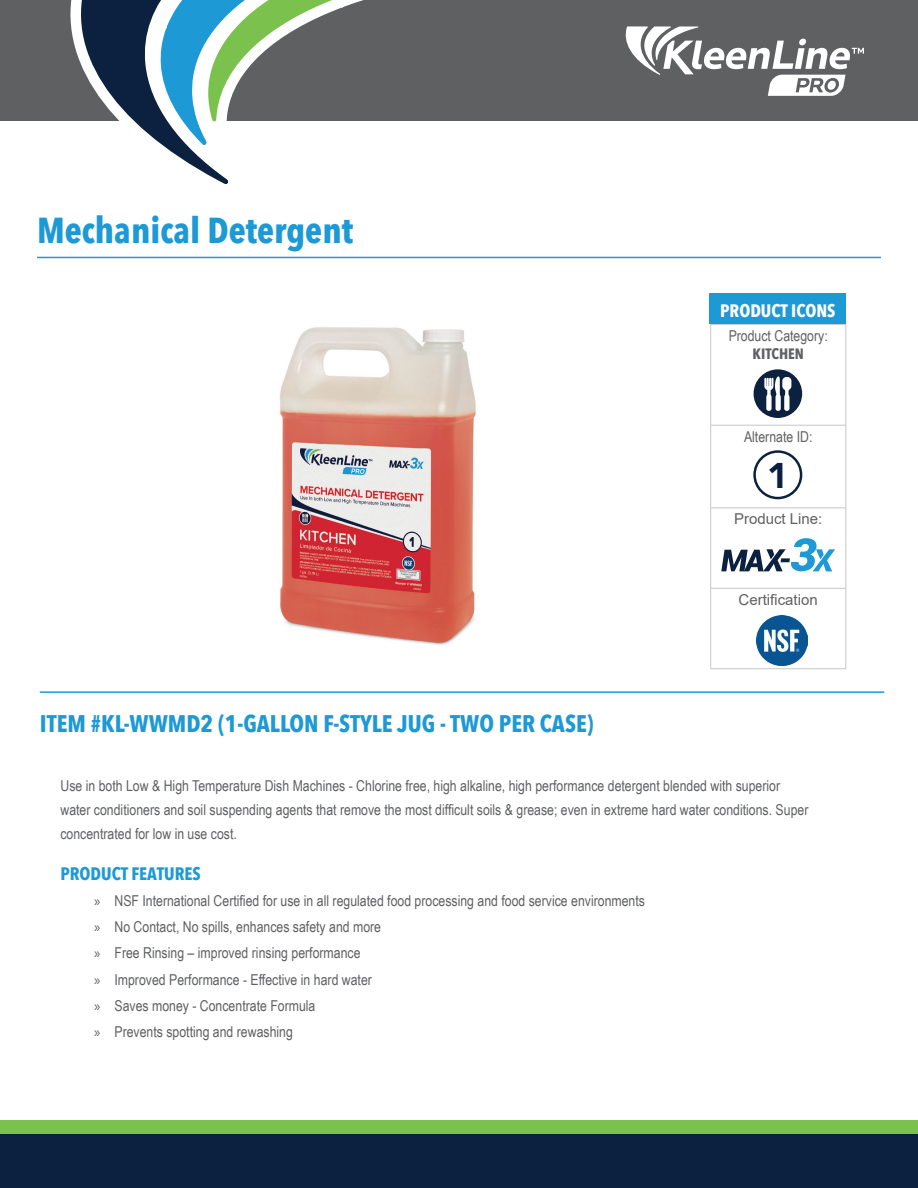
<style>
.page{position:relative;width:918px;height:1188px;background:#fff}
.page>*{position:absolute;margin:0;border:0;box-sizing:border-box;transform-origin:0 0}
.t1{font:700 36px "Avenir Next Condensed";color:#1d99d6}
.t2{font:900 35.7px "Avenir";color:#0b213f}
.t3{font:700 24px "Avenir Next Condensed";color:#1d99d6}
.t4{font:700 18px "Avenir Next Condensed";color:#1d99d6}
.t5{font:700 18px "Avenir Next Condensed";color:#fff}
.t6{font:15px/26.2px "Arial Narrow";color:#5f6062}
.t7{font:15px "Arial";color:#5f6062}
.t8{font:700 15px "Avenir Next Condensed";color:#5f6062}
.s1{font-family:"Myriad Pro"}
</style>
<div class="page">
<div style="left:0;top:0;width:918px;height:122px;background:#5f6062"></div>
<svg style="left:45px;top:0;width:362px;height:184px"></svg>
<svg style="left:625px;top:26px;width:239px;height:70px"></svg>
<div style="left:0;top:1120px;width:918px;height:68px;background:#7ac24d"></div>
<div style="left:0;top:1134px;width:918px;height:54px;background:#0b213f"></div>
<img style="left:280px;top:327px;width:196px;height:318px">
<hr style="left:37px;top:257px;width:844px;height:1px;background:#1d99d6">
<hr style="left:710px;top:425px;width:136px;height:1px;background:#c5c6c8">
<hr style="left:845px;top:325px;width:1px;height:100px;background:#c5c6c8">
<hr style="left:845px;top:426px;width:1px;height:81px;background:#c5c6c8">
<hr style="left:845px;top:508px;width:1px;height:80px;background:#c5c6c8">
<hr style="left:845px;top:589px;width:1px;height:79px;background:#c5c6c8">
<hr style="left:710px;top:324px;width:136px;height:1px;background:#c5c6c8">
<hr style="left:710px;top:325px;width:1px;height:100px;background:#c5c6c8">
<hr style="left:710px;top:426px;width:1px;height:81px;background:#c5c6c8">
<hr style="left:710px;top:507px;width:136px;height:1px;background:#c5c6c8">
<hr style="left:710px;top:508px;width:1px;height:80px;background:#c5c6c8">
<hr style="left:710px;top:588px;width:136px;height:1px;background:#c5c6c8">
<hr style="left:710px;top:589px;width:1px;height:79px;background:#c5c6c8">
<hr style="left:710px;top:668px;width:136px;height:1px;background:#c5c6c8">
<div style="left:710px;top:293px;width:136px;height:31px;background:#1d99d6"></div>
<hr style="left:40px;top:691px;width:844px;height:2px;background:#1d99d6">
<svg style="left:754px;top:369px;width:48px;height:49px"></svg>
<svg style="left:721px;top:538px;width:114px;height:33px"></svg>
<div style="left:753px;top:450px;width:49px;height:49px;border:2px solid #0b213f;border-radius:50%"></div>
<img style="left:756px;top:615px;width:51px;height:51px">
<h1 class="t1" style="left:37px;top:209px;width:318px">Mechanical Detergent</h1>
<h3 class="t3" style="left:40px;top:709px;width:555px">ITEM #KL-WWMD2 (1-GALLON F-STYLE JUG - TWO PER CASE)</h3>
<p class="t5" style="left:720px;top:300px;width:117px">PRODUCT ICONS</p>
<p class="t6" style="left:729px;top:322px;width:101px">Product Category:</p>
<p class="t8" style="left:753px;top:345px;width:53px">KITCHEN</p>
<p class="t6" style="left:744px;top:423px;width:70px">Alternate ID:</p>
<h2 class="t2" style="left:767px;top:445px;width:23px">1</h2>
<p class="t7" style="left:734px;top:509px;width:90px">Product Line:</p>
<p class="t7" style="left:739px;top:589px;width:81px">Certification</p>
<p class="t6" style="left:60px;top:773px;width:749px;line-height:24px">Use in both Low &amp; High Temperature Dish Machines - Chlorine free, high alkaline, high performance detergent blended with superior water conditioners and soil suspending agents that remove the most difficult soils &amp; grease; even in extreme hard water conditions. Super concentrated for low in use cost.</p>
<p class="t4" style="left:60px;top:862px;width:142px">PRODUCT FEATURES</p>
<p class="t6" style="left:94px;top:887px;width:552px"><span class="s1">»</span> NSF International Certified for use in all regulated food processing and food service environments <span class="s1">»</span> No Contact, No spills, enhances safety and more<br><span class="s1">»</span> Free Rinsing – improved rinsing performance<br><span class="s1">»</span> Improved Performance - Effective in hard water<br><span class="s1">»</span> Saves money - Concentrate Formula<br><span class="s1">»</span> Prevents spotting and rewashing</p>
</div>
